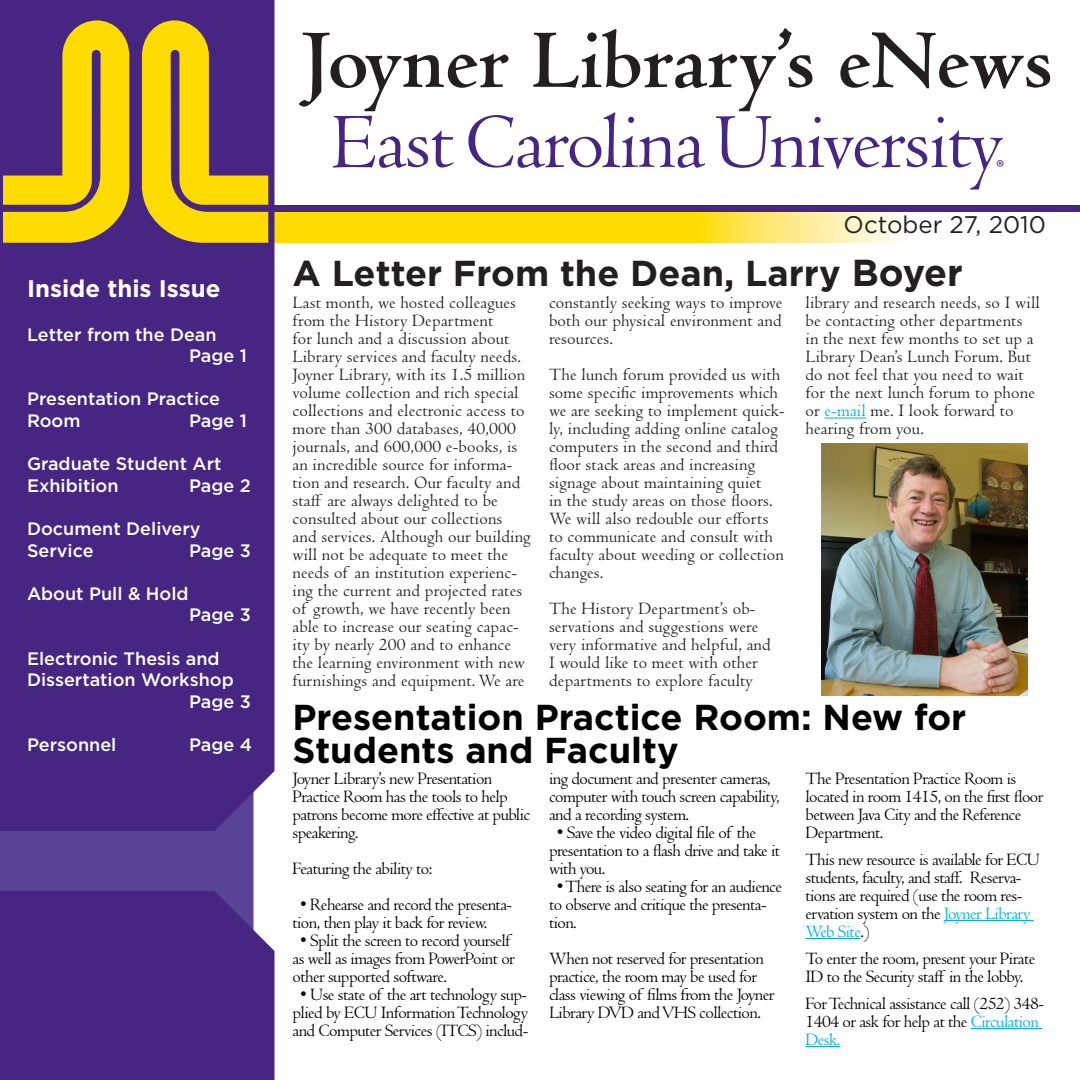
<style>
.page{position:relative;width:1080px;height:1080px;background:#fff}
.page>*{position:absolute;margin:0;border:0;box-sizing:border-box;transform-origin:0 0}
.t1{font:700 87px "Centaur MT Std";color:#231f20}
.Default{font:700 36px/33px "Gotham";color:#000}
.t2{font:700 36px "Gotham";color:#231f20}
.t3{font:700 24px "Gotham";color:#fff}
.t4{font:24px "Gotham";color:#231f20}
.t5{font:18px/18px "Centaur MT Std";letter-spacing:.01em;color:#231f20}
.Default-2{font:18px/18px "Centaur MT Std";letter-spacing:-.03em;color:#000}
.t6{font:500 18px/21.6px "Gotham";color:#fff}
.s1{font-size:37.5px}
.s2{color:#00aeef}
</style>
<div class="page">
<svg style="left:274px;top:212px;width:626px;height:31px;background:#fee02d"></svg>
<div style="left:0;top:831px;width:254px;height:60px;background:#594397"></div>
<div style="left:0;top:0;width:274px;height:831px;background:#472683"></div>
<div style="left:0;top:891px;width:274px;height:189px;background:#472683"></div>
<svg style="left:333px;top:116px;width:121px;height:52px"></svg>
<svg style="left:468px;top:113px;width:237px;height:55px"></svg>
<svg style="left:716px;top:116px;width:287px;height:74px"></svg>
<svg style="left:3px;top:20px;width:126px;height:223px;background:#ac8a3a"></svg>
<svg style="left:142px;top:20px;width:126px;height:223px;background:#af8d39"></svg>
<div style="left:274px;top:205px;width:806px;height:7px;background:#472683"></div>
<hr style="left:825px;top:418px;width:41px;height:1px;background:#00aeef">
<hr style="left:944px;top:920px;width:90px;height:1px;background:#00aeef">
<hr style="left:806px;top:938px;width:54px;height:1px;background:#00aeef">
<hr style="left:971px;top:1028px;width:71px;height:1px;background:#00aeef">
<hr style="left:806px;top:1046px;width:34px;height:1px;background:#00aeef">
<img style="left:822px;top:444px;width:205px;height:252px">
<p class="t1" style="left:302px;top:14px;width:753px">Joyner Library’s eNews</p>
<p class="t3" style="left:27px;top:275px;width:195px">Inside this Issue</p>
<p class="t6" style="left:27px;top:323px;width:191px">Letter from the Dean</p>
<p class="t6" style="left:189px;top:345px;width:59px">Page 1</p>
<p class="t6" style="left:27px;top:388px;width:195px">Presentation Practice<br>Room</p>
<p class="t6" style="left:189px;top:409px;width:59px">Page 1</p>
<p class="t6" style="left:27px;top:453px;width:196px">Graduate Student Art</p>
<p class="t6" style="left:27px;top:474px;width:93px">Exhibition</p>
<p class="t6" style="left:189px;top:474px;width:63px">Page 2</p>
<p class="t6" style="left:27px;top:517px;width:175px">Document Delivery</p>
<p class="t6" style="left:27px;top:539px;width:68px">Service</p>
<p class="t6" style="left:189px;top:539px;width:63px">Page 3</p>
<p class="t6" style="left:27px;top:582px;width:163px">About Pull &amp; Hold</p>
<p class="t6" style="left:189px;top:604px;width:63px">Page 3</p>
<p class="t6" style="left:27px;top:647px;width:194px">Electronic Thesis and</p>
<p class="t6" style="left:189px;top:669px;width:63px;text-indent:-162px">Dissertation Workshop<br>Page 3</p>
<p class="t6" style="left:27px;top:733px;width:91px">Personnel</p>
<p class="t6" style="left:189px;top:733px;width:64px">Page 4</p>
<p class="t4" style="left:844px;top:211px;width:204px">October 27, 2010</p>
<p class="t2" style="left:292px;top:252px;width:672px">A Letter From the Dean, Larry <span class="s1">Boyer</span></p>
<p class="t5" style="left:292px;top:294px;width:240px">Last month, we hosted colleagues from the History Department<br>for lunch and a discussion about Library services and faculty needs.<br>Joyner Library, with its 1.5 million volume collection and rich special collections and electronic access to more than 300 databases, 40,000 journals, and 600,000 e-books, is an incredible source for informa&shy;tion and research. Our faculty and staff are always delighted to be consulted about our collections and services. Although our building will not be adequate to meet the needs of an institution experienc&shy;ing the current and projected rates of growth, we have recently been able to increase our seating capac&shy;ity by nearly 200 and to enhance the learning environment with new furnishings and equipment. We are</p>
<p class="t5" style="left:549px;top:294px;width:235px;text-align:justify">constantly seeking ways to improve both our physical environment and resources.</p>
<p class="t5" style="left:549px;top:366px;width:237px">The lunch forum provided us with some specific improvements which we are seeking to implement quick&shy;ly, including adding online catalog computers in the second and third floor stack areas and increasing signage about maintaining quiet<br>in the study areas on those floors.<br>We will also redouble our efforts to communicate and consult with faculty about weeding or collection changes.</p>
<p class="t5" style="left:549px;top:600px;width:223px">The History Department’s ob&shy;servations and suggestions were very informative and helpful, and<br>I would like to meet with other departments to explore faculty</p>
<p class="t5" style="left:806px;top:294px;width:236px">library and research needs, so I will be contacting other departments in the next few months to set up a<br>Library Dean’s Lunch Forum. But do not feel that you need to wait for the next lunch forum to phone or <span class="s2">e-mail</span> me. I look forward to hearing from you.</p>
<p class="Default" style="left:292px;top:699px;width:675px">Presentation Practice Room: New for<br>Students and Faculty</p>
<p class="Default-2" style="left:292px;top:770px;width:239px">Joyner Library’s new Presentation<br>Practice Room has the tools to help patrons become more effective at public speakering.</p>
<p class="Default-2" style="left:292px;top:860px;width:141px">Featuring the ability to:</p>
<p class="Default-2" style="left:292px;top:896px;width:221px;text-indent:8px">• Rehearse and record the presenta&shy;tion, then play it back for review.</p>
<p class="Default-2" style="left:292px;top:932px;width:224px;text-indent:8px">• Split the screen to record yourself as well as images from PowerPoint or other supported software.</p>
<p class="Default-2" style="left:292px;top:986px;width:237px;text-align:center">• Use state of the art technology sup&shy;plied by ECU Information Technology and Computer Services (ITCS) includ-</p>
<p class="Default-2" style="left:549px;top:770px;width:232px">ing document and presenter cameras, computer with touch screen capability, and a recording system.</p>
<p class="Default-2" style="left:549px;top:824px;width:233px;text-indent:8px">• Save the video digital file of the presentation to a flash drive and take it with you.</p>
<p class="Default-2" style="left:549px;top:878px;width:235px;text-indent:8px">• There is also seating for an audience to observe and critique the presenta&shy;tion.</p>
<p class="Default-2" style="left:549px;top:950px;width:227px">When not reserved for presentation practice, the room may be used for class viewing of films from the Joyner Library DVD and VHS collection.</p>
<p class="Default-2" style="left:806px;top:770px;width:240px">The Presentation Practice Room is located in room 1415, on the first floor between Java City and the Reference<br>Department.</p>
<p class="Default-2" style="left:806px;top:851px;width:236px">This new resource is available for ECU students, faculty, and staff. Reserva&shy;tions are required (use the room res&shy;ervation system on the <span class="s2">Joyner Library<br>Web Site</span>.)</p>
<p class="Default-2" style="left:806px;top:950px;width:231px">To enter the room, present your Pirate<br>ID to the Security staff in the lobby.</p>
<p class="Default-2" style="left:806px;top:995px;width:240px">For Technical assistance call (252) 348-<br>1404 or ask for help at the <span class="s2">Circulation<br>Desk.</span></p>
</div>
